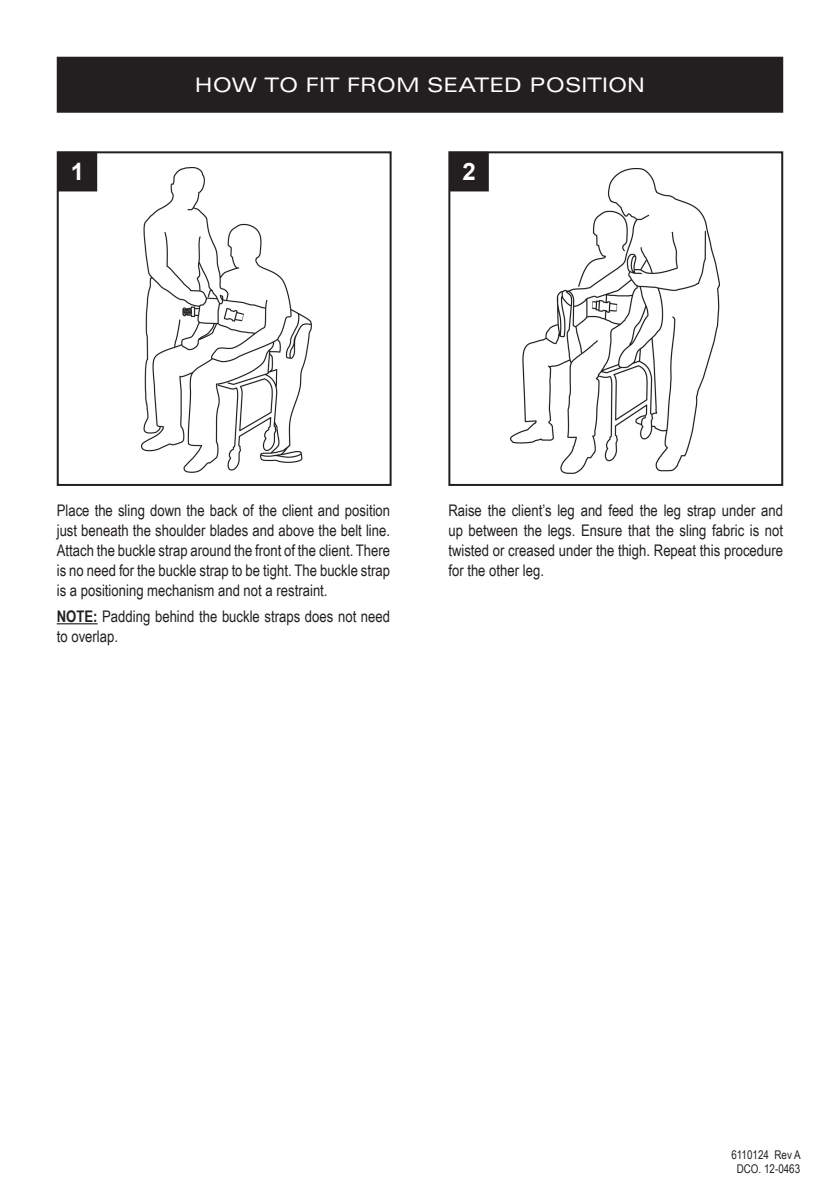
<style>
.page{position:relative;width:840px;height:1191px;background:#fff}
.page>*{position:absolute;margin:0;border:0;box-sizing:border-box;transform-origin:0 0}
.t1{font:700 24px "Arial";color:#fff}
.t2{font:expanded 20px "Univers";color:#fff}
.t3{font:16px/20px "Arial Narrow";color:#231f20;text-align:justify}
.t4{font:12px/14.4px "Arial Narrow";color:#231f20;text-align:center}
.s1{font-weight:700}
</style>
<div class="page">
<img style="left:510px;top:169px;width:209px;height:304px">
<div style="left:57px;top:151px;width:334px;height:335px;border:2px solid #231f20"></div>
<div style="left:58px;top:58px;width:723px;height:54px;background:#231f20"></div>
<div style="left:57px;top:57px;width:725px;height:56px;border:2px solid #231f20"></div>
<div style="left:448px;top:151px;width:334px;height:335px;border:2px solid #231f20"></div>
<hr style="left:57px;top:623px;width:41px;height:1px;background:#231f20">
<img style="left:141px;top:167px;width:170px;height:305px">
<div style="left:58px;top:153px;width:38px;height:37px;background:#231f20"></div>
<div style="left:57px;top:152px;width:40px;height:39px;border:2px solid #231f20"></div>
<div style="left:450px;top:153px;width:37px;height:37px;background:#231f20"></div>
<div style="left:449px;top:152px;width:39px;height:39px;border:2px solid #231f20"></div>
<p class="t2" style="left:195px;top:74px;width:451px">HOW TO FIT FROM SEATED POSITION</p>
<p class="t1" style="left:71px;top:156px;width:15px">1</p>
<p class="t1" style="left:462px;top:156px;width:15px">2</p>
<p class="t3" style="left:57px;top:500px;width:335px">Place the sling down the back of the client and position just beneath the shoulder blades and above the belt line.<br>Attach the buckle strap around the front of the client. There is no need for the buckle strap to be tight. The buckle strap is a positioning mechanism and not a restraint.</p>
<p class="t3" style="left:57px;top:606px;width:335px"><span class="s1">NOTE:</span> Padding behind the buckle straps does not need to overlap.</p>
<p class="t3" style="left:448px;top:500px;width:336px">Raise the client’s leg and feed the leg strap under and up between the legs. Ensure that the sling fabric is not twisted or creased under the thigh. Repeat this procedure for the other leg.</p>
<p class="t4" style="left:731px;top:1146px;width:71px">6110124 Rev A<br>DCO. 12-0463</p>
</div>
